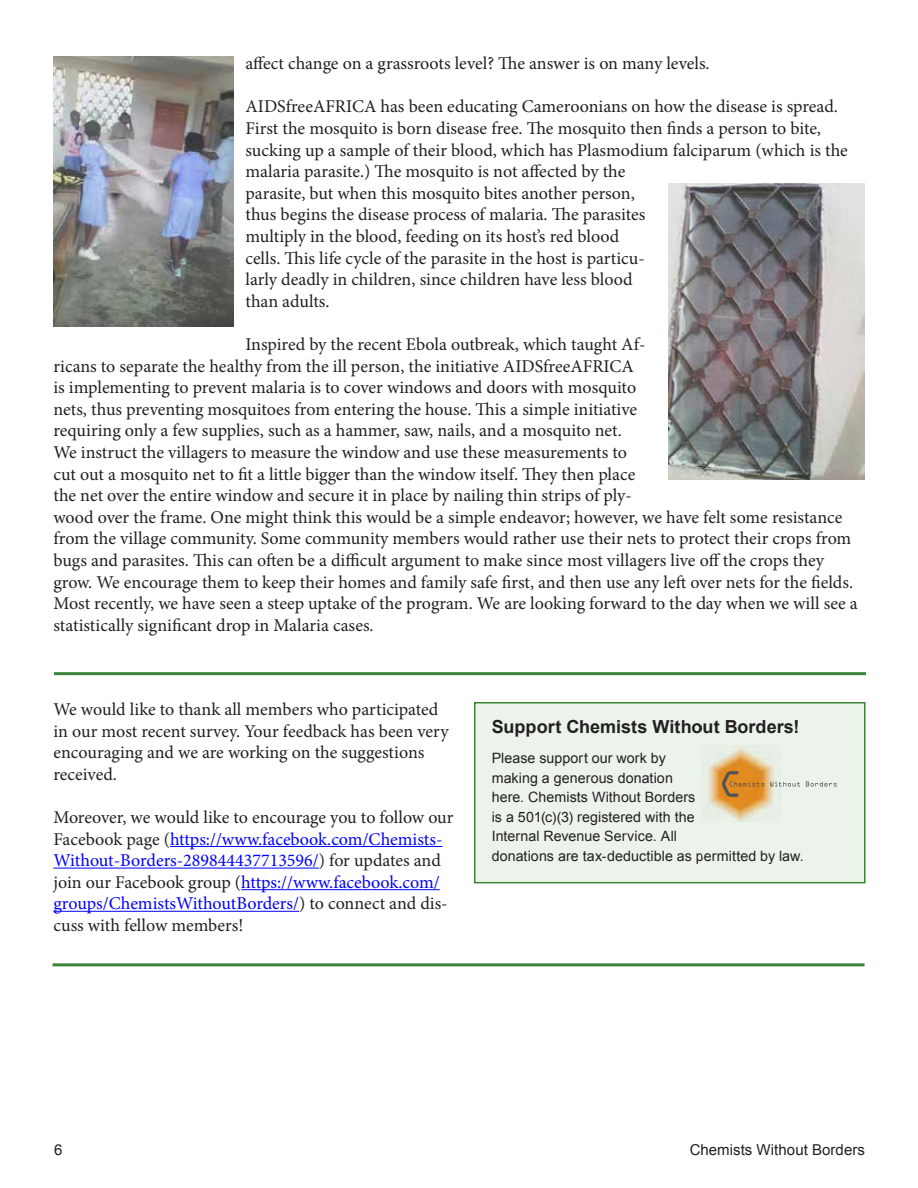
<style>
.page{position:relative;width:918px;height:1188px;background:#fff}
.page>*{position:absolute;margin:0;border:0;box-sizing:border-box;transform-origin:0 0}
.t1{font:18px/21.6px "Minion Pro";color:#231f20}
.t2{font:700 18px "Arial";letter-spacing:.005em;color:#231f20}
.t3{font:15px "Arial";letter-spacing:.005em;color:#231f20}
.t4{font:14.25px/19.5px "Arial";letter-spacing:.005em;color:#231f20}
.t5{font:8.85px "Minion Pro";color:#231f20}
.s1{color:#00f}
</style>
<div class="page">
<img style="left:668px;top:184px;width:197px;height:295px">
<img style="left:53px;top:56px;width:180px;height:271px">
<hr style="left:170px;top:846px;width:272px;height:1px;background:#00f">
<hr style="left:53px;top:868px;width:266px;height:1px;background:#00f">
<hr style="left:241px;top:889px;width:199px;height:1px;background:#00f">
<hr style="left:53px;top:911px;width:246px;height:1px;background:#00f">
<div style="left:475px;top:703px;width:390px;height:180px;background:#ecf3eb"></div>
<div style="left:474px;top:702px;width:392px;height:181px;border:2px solid #3c8437"></div>
<img style="left:702px;top:745px;width:73px;height:77px">
<svg style="left:722px;top:771px;width:115px;height:26px"></svg>
<hr style="left:54px;top:672px;width:812px;height:3px;background:#3c8437">
<hr style="left:53px;top:963px;width:812px;height:3px;background:#3c8437">
<p class="t1" style="left:245px;top:53px;width:466px">affect change on a grassroots level? The answer is on many levels.</p>
<p class="t1" style="left:245px;top:96px;width:604px">AIDSfreeAFRICA has been educating Cameroonians on how the disease is spread.<br>First the mosquito is born disease free. The mosquito then finds a person to bite, sucking up a sample of their blood, which has Plasmodium falciparum (which is the malaria parasite.) The mosquito is not affected by the<br>parasite, but when this mosquito bites another person,<br>thus begins the disease process of malaria. The parasites<br>multiply in the blood, feeding on its host’s red blood<br>cells. This life cycle of the parasite in the host is particu-<br>larly deadly in children, since children have less blood<br>than adults.</p>
<p class="t1" style="left:53px;top:334px;width:806px;text-indent:192px">Inspired by the recent Ebola outbreak, which taught Af-<br>ricans to separate the healthy from the ill person, the initiative AIDSfreeAFRICA<br>is implementing to prevent malaria is to cover windows and doors with mosquito<br>nets, thus preventing mosquitoes from entering the house. This a simple initiative<br>requiring only a few supplies, such as a hammer, saw, nails, and a mosquito net.<br>We instruct the villagers to measure the window and use these measurements to<br>cut out a mosquito net to fit a little bigger than the window itself. They then place<br>the net over the entire window and secure it in place by nailing thin strips of ply-<br>wood over the frame. One might think this would be a simple endeavor; however, we have felt some resistance from the village community. Some community members would rather use their nets to protect their crops from bugs and parasites. This can often be a difficult argument to make since most villagers live off the crops they grow. We encourage them to keep their homes and family safe first, and then use any left over nets for the fields.<br>Most recently, we have seen a steep uptake of the program. We are looking forward to the day when we will see a statistically significant drop in Malaria cases.</p>
<p class="t1" style="left:53px;top:699px;width:397px">We would like to thank all members who participated in our most recent survey. Your feedback has been very encouraging and we are working on the suggestions received.</p>
<p class="t1" style="left:53px;top:807px;width:402px">Moreover, we would like to encourage you to follow our Facebook page (<span class="s1">https://www.facebook.com/Chemists-Without-Borders-289844437713596/</span>) for updates and join our Facebook group (<span class="s1">https://www.facebook.com/ groups/ChemistsWithoutBorders/</span>) to connect and dis&shy;cuss with fellow members!</p>
<p class="t2" style="left:492px;top:714px;width:309px">Support Chemists Without Borders!</p>
<p class="t4" style="left:492px;top:749px;width:314px">Please support our work by<br>making a generous donation<br>here. Chemists Without Borders<br>is a 501(c)(3) registered with the<br>Internal Revenue Service. All<br>donations are tax-deductible as permitted by law.</p>
<p class="t5" style="left:725px;top:848px;width:46px">text outlined</p>
<p class="t3" style="left:54px;top:1140px;width:10px">6</p>
<p class="t3" style="left:690px;top:1140px;width:177px">Chemists Without Borders</p>
</div>
